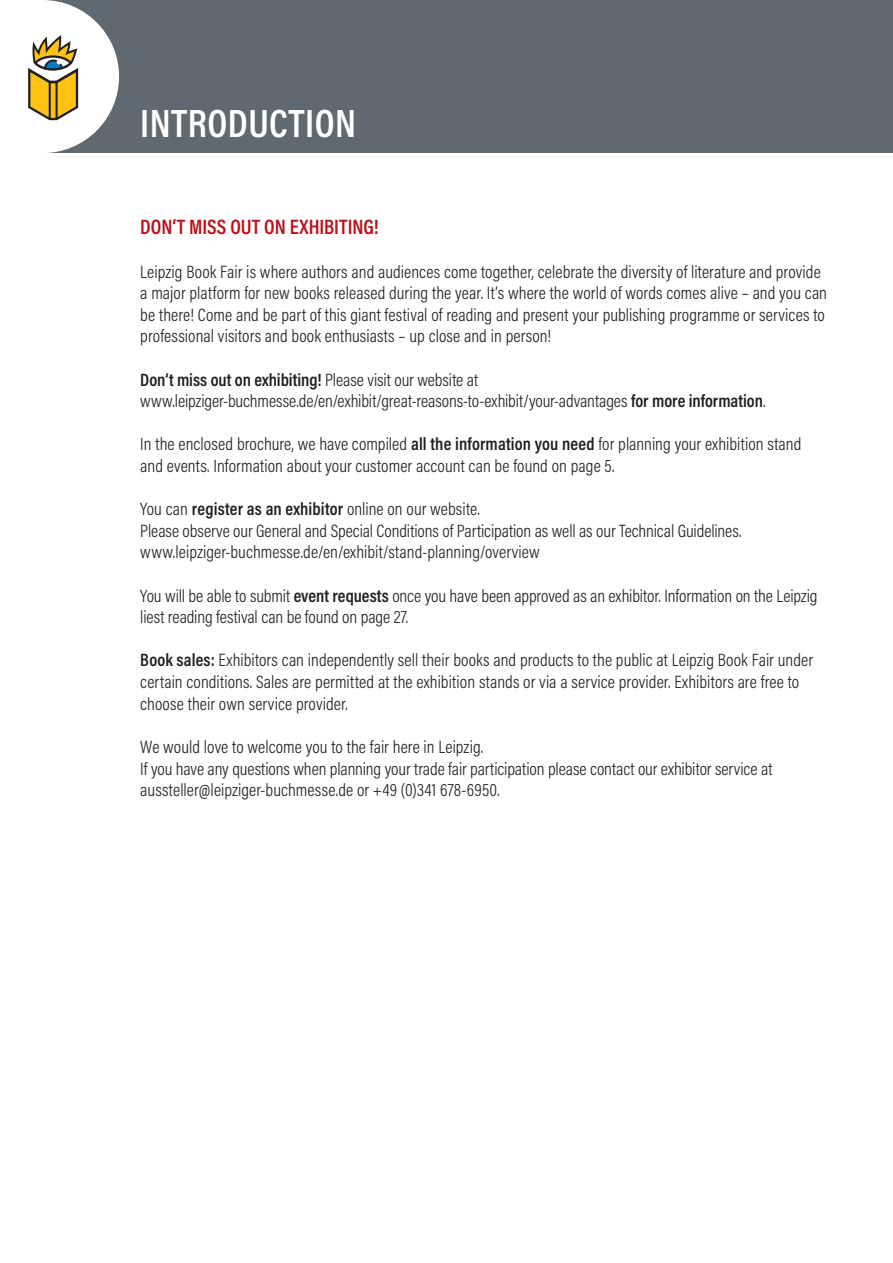
<style>
.page{position:relative;width:893px;height:1263px;background:#fff}
.page>*{position:absolute;margin:0;border:0;box-sizing:border-box;transform-origin:0 0}
.t1{font:600 39.75px "Acumin Pro Cond";letter-spacing:.01em;color:#fff}
.t2{font:600 21px "Acumin Pro Cond";letter-spacing:-.005em;color:#bb1018}
.t3{font:300 18px/21.6px "Acumin Pro Cond";letter-spacing:.005em;color:#231f20}
.s1{font-weight:600}
</style>
<div class="page">
<div style="left:43px;top:0;width:850px;height:153px;background:#5f696f"></div>
<svg style="left:28px;top:0;width:91px;height:153px"></svg>
<h1 class="t1" style="left:140px;top:97px;width:217px">INTRODUCTION</h1>
<p class="t2" style="left:140px;top:213px;width:240px">DON‘T MISS OUT ON EXHIBITING!</p>
<p class="t3" style="left:140px;top:260px;width:688px">Leipzig Book Fair is where authors and audiences come together, celebrate the diversity of literature and provide a major platform for new books released during the year. It‘s where the world of words comes alive – and you can be there! Come and be part of this giant festival of reading and present your publishing programme or services to professional visitors and book enthusiasts – up close and in person!</p>
<p class="t3" style="left:140px;top:368px;width:627px"><span class="s1">Don‘t miss out on exhibiting!</span> Please visit our website at www.leipziger-buchmesse.de/en/exhibit/great-reasons-to-exhibit/your-advantages <span class="s1">for more information</span>.</p>
<p class="t3" style="left:140px;top:433px;width:663px">In the enclosed brochure, we have compiled <span class="s1">all the information you need</span> for planning your exhibition stand and events. Information about your customer account can be found on page 5.</p>
<p class="t3" style="left:140px;top:498px;width:603px">You can <span class="s1">register as an exhibitor</span> online on our website.<br>Please observe our General and Special Conditions of Participation as well as our Technical Guidelines. www.leipziger-buchmesse.de/en/exhibit/stand-planning/overview</p>
<p class="t3" style="left:140px;top:584px;width:679px">You will be able to submit <span class="s1">event requests</span> once you have been approved as an exhibitor. Information on the Leipzig liest reading festival can be found on page 27.</p>
<p class="t3" style="left:140px;top:649px;width:674px"><span class="s1">Book sales:</span> Exhibitors can independently sell their books and products to the public at Leipzig Book Fair under certain conditions. Sales are permitted at the exhibition stands or via a service provider. Exhibitors are free to choose their own service provider.</p>
<p class="t3" style="left:140px;top:736px;width:634px">We would love to welcome you to the fair here in Leipzig.<br>If you have any questions when planning your trade fair participation please contact our exhibitor service at aussteller@leipziger-buchmesse.de or +49 (0)341 678-6950.</p>
</div>
